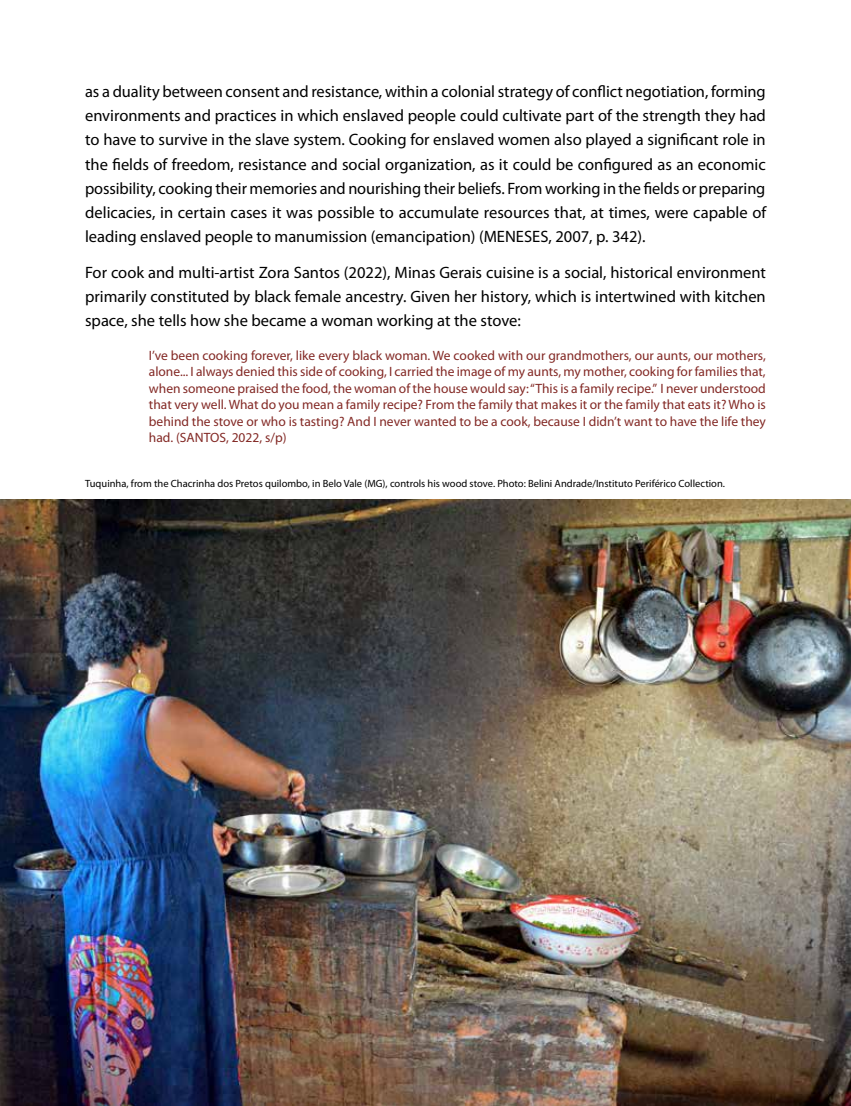
<style>
.page{position:relative;width:851px;height:1106px;background:#fff}
.page>*{position:absolute;margin:0;border:0;box-sizing:border-box;transform-origin:0 0}
.t1{font:16.5px/24px "Myriad Pro";color:#000;text-align:justify}
.t2{font:13.5px/16.5px "Myriad Pro";color:#832925;text-align:justify}
.t3{font:10.5px "Myriad Pro";color:#000}
</style>
<div class="page">
<img style="left:0;top:499px;width:850px;height:607px">
<p class="t1" style="left:85px;top:80px;width:682px">as a duality between consent and resistance, within a colonial strategy of conflict negotiation, forming environments and practices in which enslaved people could cultivate part of the strength they had to have to survive in the slave system. Cooking for enslaved women also played a significant role in the fields of freedom, resistance and social organization, as it could be configured as an economic possibility, cooking their memories and nourishing their beliefs. From working in the fields or preparing delicacies, in certain cases it was possible to accumulate resources that, at times, were capable of leading enslaved people to manumission (emancipation) (MENESES, 2007, p. 342).</p>
<p class="t1" style="left:85px;top:261px;width:682px">For cook and multi-artist Zora Santos (2022), Minas Gerais cuisine is a social, historical environment primarily constituted by black female ancestry. Given her history, which is intertwined with kitchen space, she tells how she became a woman working at the stove:</p>
<p class="t2" style="left:149px;top:347px;width:618px">I’ve been cooking forever, like every black woman. We cooked with our grandmothers, our aunts, our mothers, alone... I always denied this side of cooking, I carried the image of my aunts, my mother, cooking for families that, when someone praised the food, the woman of the house would say: “This is a family recipe.” I never understood that very well. What do you mean a family recipe? From the family that makes it or the family that eats it? Who is behind the stove or who is tasting? And I never wanted to be a cook, because I didn’t want to have the life they had. (SANTOS, 2022, s/p)</p>
<p class="t3" style="left:85px;top:477px;width:641px">Tuquinha, from the Chacrinha dos Pretos quilombo, in Belo Vale (MG), controls his wood stove. Photo: Belini Andrade/Instituto Periférico Collection.</p>
</div>
